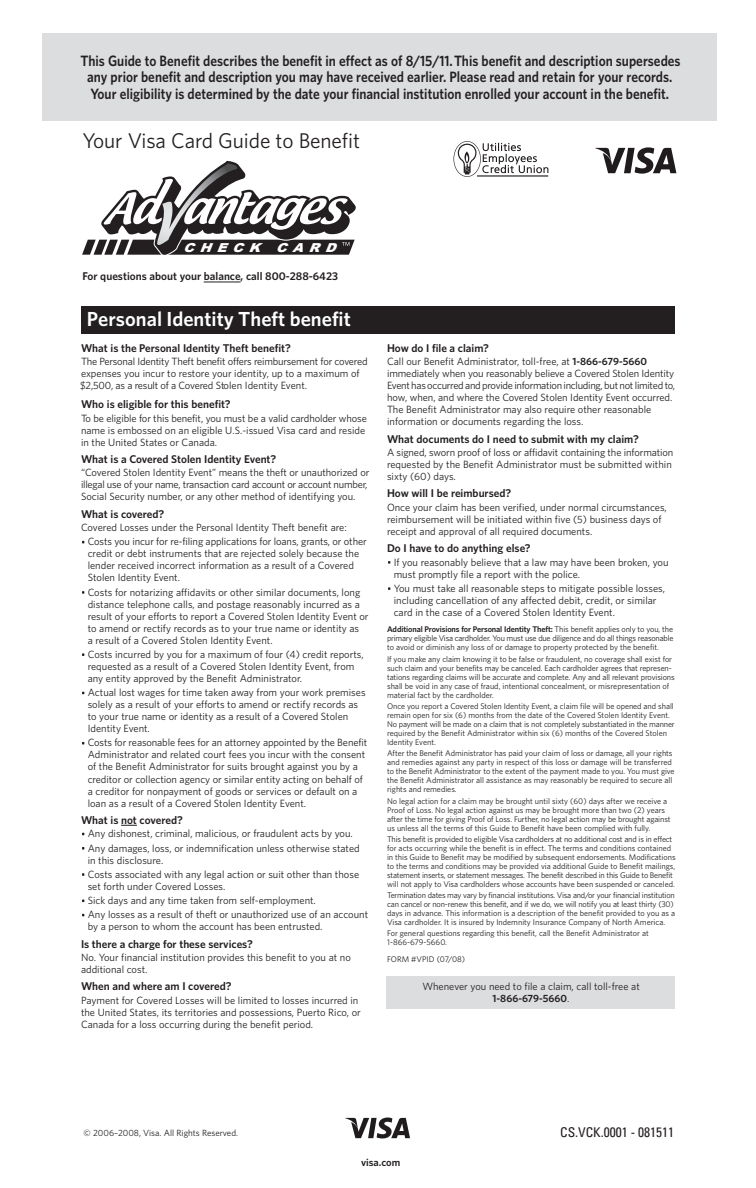
<style>
.page{position:relative;width:756px;height:1188px;background:#fff}
.page>*{position:absolute;margin:0;border:0;box-sizing:border-box;transform-origin:0 0}
.t1{font:21.3px "Whitney";letter-spacing:-.005em;color:#231f20}
.t2{font:600 20.4px "Whitney";color:#fff}
.t3{font:600 15px/16.5px "Whitney";color:#231f20;text-align:center;scale:.89 1}
.t4{font:condensed 13.5px "Univers";color:#231f20}
.t5{font:italic 900 12.3px "Arial";color:#fff;scale:1.11 1}
.t6{font:600 11.25px "Whitney";color:#231f20}
.t7{font:10.5px/12px "Whitney";color:#231f20}
.t8{font:10.5px/12px "Whitney";letter-spacing:-.02em;color:#231f20}
.t9{font:600 10.5px "Whitney";color:#231f20}
.t10{font:9px "Whitney";color:#231f20}
.t11{font:8.25px/9px "Whitney";letter-spacing:-.005em;color:#231f20}
.s1{font-weight:600}
</style>
<div class="page">
<div style="left:42px;top:33px;width:675px;height:88px;background:#dcdddf"></div>
<hr style="left:204px;top:282px;width:31px;height:1px;background:#231f20">
<svg style="left:595px;top:147px;width:81px;height:27px"></svg>
<svg style="left:454px;top:141px;width:94px;height:36px"></svg>
<div style="left:387px;top:976px;width:288px;height:33px;background:#dcdddf"></div>
<div style="left:81px;top:307px;width:594px;height:27px;background:#231f20"></div>
<svg style="left:121px;top:825px;width:16px;height:1px"></svg>
<svg style="left:345px;top:1118px;width:65px;height:20px"></svg>
<svg style="left:82px;top:160px;width:274px;height:95px"></svg>
<p class="t3" style="left:81px;top:52px;width:676px">This Guide to Benefit describes the benefit in effect as of 8/15/11.This benefit and description supersedes any prior benefit and description you may have received earlier. Please read and retain for your records.<br>Your eligibility is determined by the date your financial institution enrolled your account in the benefit.</p>
<h1 class="t1" style="left:82px;top:127px;width:279px">Your Visa Card Guide to Benefit</h1>
<p class="t5" style="left:183px;top:238px;width:145px">CHECK CARD</p>
<p class="t6" style="left:82px;top:270px;width:257px">For questions about your balance, call 800-288-6423</p>
<h2 class="t2" style="left:87px;top:307px;width:265px">Personal Identity Theft benefit</h2>
<p class="t6" style="left:81px;top:341px;width:211px">What is the Personal Identity Theft benefit?</p>
<p class="t8" style="left:80px;top:355px;width:289px">The Personal Identity Theft benefit offers reimbursement for covered expenses you incur to restore your identity, up to a maximum of $2,500, as a result of a Covered Stolen Identity Event.</p>
<p class="t6" style="left:81px;top:397px;width:151px">Who is eligible for this benefit?</p>
<p class="t7" style="left:81px;top:412px;width:287px">To be eligible for this benefit, you must be a valid cardholder whose name is embossed on an eligible U.S.-issued Visa card and reside in the United States or Canada.</p>
<p class="t6" style="left:81px;top:452px;width:197px">What is a Covered Stolen Identity Event?</p>
<p class="t7" style="left:81px;top:467px;width:290px">“Covered Stolen Identity Event” means the theft or unauthorized or illegal use of your name, transaction card account or account number,<br>Social Security number, or any other method of identifying you.</p>
<p class="t6" style="left:81px;top:507px;width:85px">What is covered?</p>
<p class="t7" style="left:88px;top:520px;width:281px;line-height:14.2px;text-indent:-7px">Covered Losses under the Personal Identity Theft benefit are:<br>Costs you incur for re-filing applications for loans, grants, or other</p>
<p class="t7" style="left:88px;top:548px;width:273px">credit or debt instruments that are rejected solely because the lender received incorrect information as a result of a Covered<br>Stolen Identity Event.</p>
<p class="t7" style="left:88px;top:586px;width:282px">Costs for notarizing affidavits or other similar documents, long distance telephone calls, and postage reasonably incurred as a result of your efforts to report a Covered Stolen Identity Event or to amend or rectify records as to your true name or identity as<br>a result of a Covered Stolen Identity Event.</p>
<p class="t7" style="left:88px;top:648px;width:278px">Costs incurred by you for a maximum of four (4) credit reports, requested as a result of a Covered Stolen Identity Event, from any entity approved by the Benefit Administrator.</p>
<p class="t7" style="left:88px;top:686px;width:279px">Actual lost wages for time taken away from your work premises solely as a result of your efforts to amend or rectify records as to your true name or identity as a result of a Covered Stolen Identity Event.</p>
<p class="t7" style="left:88px;top:737px;width:281px">Costs for reasonable fees for an attorney appointed by the Benefit Administrator and related court fees you incur with the consent of the Benefit Administrator for suits brought against you by a creditor or collection agency or similar entity acting on behalf of a creditor for nonpayment of goods or services or default on a loan as a result of a Covered Stolen Identity Event.</p>
<p class="t6" style="left:81px;top:813px;width:103px">What is not covered?</p>
<p class="t7" style="left:88px;top:826px;width:274px;line-height:14.2px">Any dishonest, criminal, malicious, or fraudulent acts by you.<br>Any damages, loss, or indemnification unless otherwise stated</p>
<p class="t7" style="left:88px;top:853px;width:273px;line-height:14.2px">in this disclosure.<br>Costs associated with any legal action or suit other than those</p>
<p class="t7" style="left:88px;top:879px;width:282px;line-height:14.2px">set forth under Covered Losses.<br>Sick days and any time taken from self-employment.<br>Any losses as a result of theft or unauthorized use of an account</p>
<p class="t7" style="left:88px;top:921px;width:236px">by a person to whom the account has been entrusted.</p>
<p class="t6" style="left:81px;top:937px;width:173px">Is there a charge for these services?</p>
<p class="t7" style="left:81px;top:951px;width:271px">No. Your financial institution provides this benefit to you at no additional cost.</p>
<p class="t6" style="left:81px;top:980px;width:152px">When and where am I covered?</p>
<p class="t7" style="left:81px;top:994px;width:281px">Payment for Covered Losses will be limited to losses incurred in the United States, its territories and possessions, Puerto Rico, or<br>Canada for a loss occurring during the benefit period.</p>
<p class="t6" style="left:387px;top:341px;width:103px">How do I file a claim?</p>
<p class="t7" style="left:387px;top:355px;width:290px">Call our Benefit Administrator, toll-free, at <span class="s1">1-866-679-5660 </span>immediately when you reasonably believe a Covered Stolen Identity Event has occurred and provide information including, but not limited to, how, when, and where the Covered Stolen Identity Event occurred.<br>The Benefit Administrator may also require other reasonable information or documents regarding the loss.</p>
<p class="t6" style="left:387px;top:432px;width:253px">What documents do I need to submit with my claim?</p>
<p class="t7" style="left:387px;top:446px;width:288px">A signed, sworn proof of loss or affidavit containing the information requested by the Benefit Administrator must be submitted within sixty (60) days.</p>
<p class="t6" style="left:387px;top:487px;width:126px">How will I be reimbursed?</p>
<p class="t7" style="left:387px;top:501px;width:281px">Once your claim has been verified, under normal circumstances, reimbursement will be initiated within five (5) business days of receipt and approval of all required documents.</p>
<p class="t6" style="left:387px;top:541px;width:145px">Do I have to do anything else?</p>
<p class="t7" style="left:394px;top:556px;width:276px">If you reasonably believe that a law may have been broken, you must promptly file a report with the police.</p>
<p class="t7" style="left:394px;top:582px;width:273px">You must take all reasonable steps to mitigate possible losses, including cancellation of any affected debit, credit, or similar card in the case of a Covered Stolen Identity Event.</p>
<p class="t11" style="left:387px;top:625px;width:288px;text-align:justify"><span class="s1">Additional Provisions for Personal Identity Theft:</span> This benefit applies only to you, the primary eligible Visa cardholder. You must use due diligence and do all things reasonable to avoid or diminish any loss of or damage to property protected by the benefit.</p>
<p class="t11" style="left:387px;top:654px;width:289px">If you make any claim knowing it to be false or fraudulent, no coverage shall exist for such claim and your benefits may be canceled. Each cardholder agrees that represen&shy;tations regarding claims will be accurate and complete. Any and all relevant provisions shall be void in any case of fraud, intentional concealment, or misrepresentation of material fact by the cardholder.</p>
<p class="t11" style="left:387px;top:702px;width:289px">Once you report a Covered Stolen Identity Event, a claim file will be opened and shall remain open for six (6) months from the date of the Covered Stolen Identity Event.<br>No payment will be made on a claim that is not completely substantiated in the manner required by the Benefit Administrator within six (6) months of the Covered Stolen Identity Event.</p>
<p class="t11" style="left:387px;top:749px;width:289px">After the Benefit Administrator has paid your claim of loss or damage, all your rights and remedies against any party in respect of this loss or damage will be transferred to the Benefit Administrator to the extent of the payment made to you. You must give the Benefit Administrator all assistance as may reasonably be required to secure all rights and remedies.</p>
<p class="t11" style="left:387px;top:796px;width:285px">No legal action for a claim may be brought until sixty (60) days after we receive a Proof of Loss. No legal action against us may be brought more than two (2) years after the time for giving Proof of Loss. Further, no legal action may be brought against us unless all the terms of this Guide to Benefit have been complied with fully.</p>
<p class="t11" style="left:387px;top:834px;width:290px">This benefit is provided to eligible Visa cardholders at no additional cost and is in effect for acts occurring while the benefit is in effect. The terms and conditions contained in this Guide to Benefit may be modified by subsequent endorsements. Modifications to the terms and conditions may be provided via additional Guide to Benefit mailings, statement inserts, or statement messages. The benefit described in this Guide to Benefit will not apply to Visa cardholders whose accounts have been suspended or canceled.</p>
<p class="t11" style="left:387px;top:891px;width:290px">Termination dates may vary by financial institutions. Visa and/or your financial institution can cancel or non-renew this benefit, and if we do, we will notify you at least thirty (30) days in advance. This information is a description of the benefit provided to you as a Visa cardholder. It is insured by Indemnity Insurance Company of North America.</p>
<p class="t11" style="left:387px;top:929px;width:263px">For general questions regarding this benefit, call the Benefit Administrator at<br>1-866-679-5660.</p>
<p class="t11" style="left:387px;top:954px;width:80px">FORM #VPID (07/08)</p>
<p class="t7" style="left:422px;top:980px;width:219px;text-align:center">Whenever you need to file a claim, call toll-free at<br><span class="s1">1-866-679-5660</span>.</p>
<p class="t10" style="left:84px;top:1128px;width:156px">© 2006–2008, Visa. All Rights Reserved.</p>
<p class="t4" style="left:560px;top:1123px;width:115px">CS.VCK.0001 - 081511</p>
<p class="t9" style="left:361px;top:1156px;width:41px">visa.com</p>
</div>
